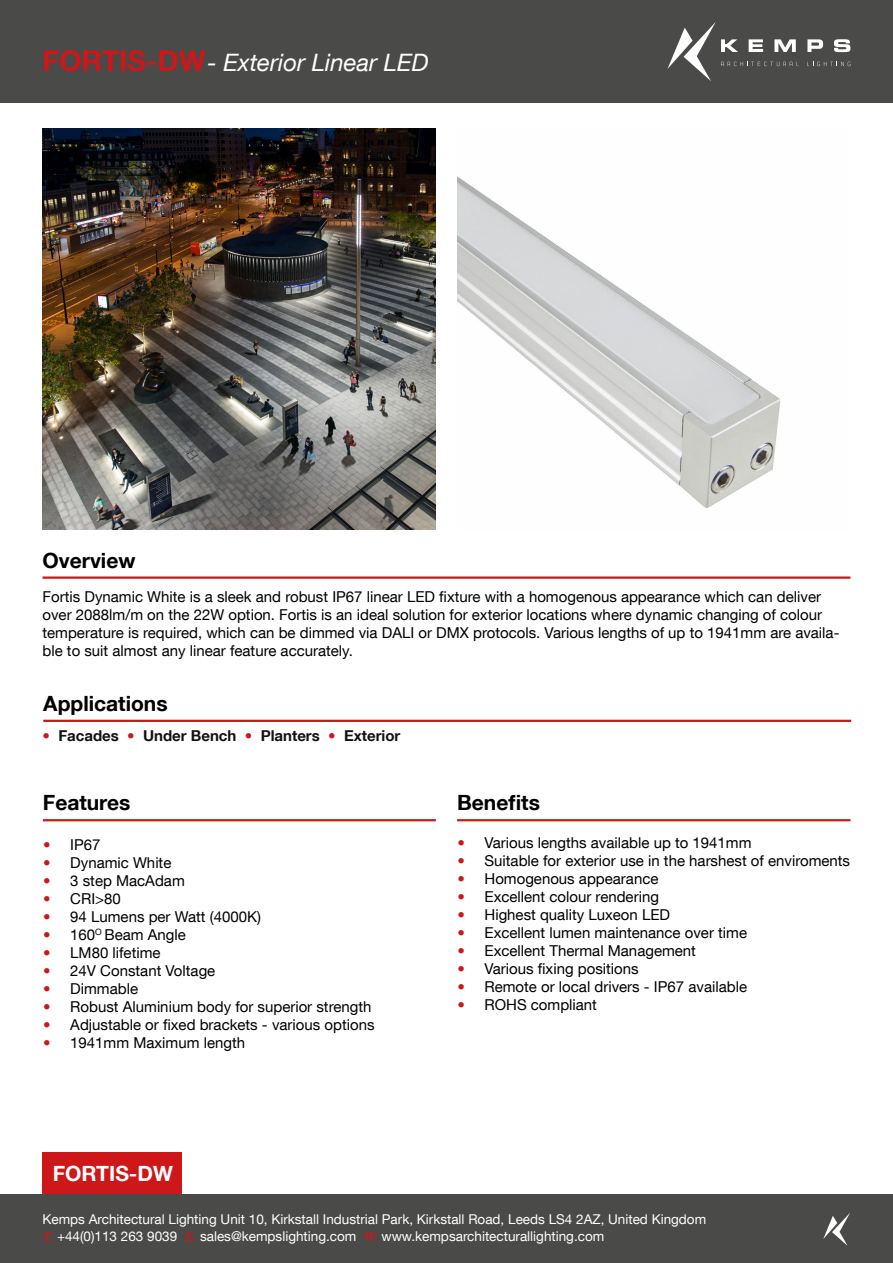
<style>
.page{position:relative;width:893px;height:1263px;background:#fff}
.page>*{position:absolute;margin:0;border:0;box-sizing:border-box;transform-origin:0 0}
.t1{font:italic 24px "Helvetica Neue LT Com";color:#fff}
.t2{font:700 21px "Helvetica Neue LT Com";color:#000}
.t3{font:700 21px "Helvetica Neue LT Com";color:#fff}
.t4{font:15px/18px "Helvetica Neue LT Com";color:#000}
.t5{font:700 15px "Helvetica Neue LT Com";color:#131313}
.t6{font:13.5px/16.2px "Helvetica Neue LT Com";color:#fff}
.s1{font-weight:700;font-style:normal;font-size:28.5px;color:#cd1719}
.s2{font-weight:400;color:#cd191c}
.s3{color:#cd191c}
.s4{color:#cd1719}
.s5{font-family:"Times New Roman";font-weight:700;font-style:italic;color:#cd1719}
</style>
<div class="page">
<div style="left:43px;top:1152px;width:139px;height:44px;background:#cd1719"></div>
<div style="left:0;top:0;width:893px;height:102px;background:#4a4a49"></div>
<div style="left:0;top:1194px;width:893px;height:69px;background:#4a4a49"></div>
<svg style="left:823px;top:1213px;width:27px;height:33px"></svg>
<svg style="left:807px;top:39px;width:16px;height:13px"></svg>
<svg style="left:834px;top:39px;width:16px;height:13px"></svg>
<svg style="left:667px;top:22px;width:131px;height:59px"></svg>
<svg style="left:807px;top:62px;width:43px;height:4px"></svg>
<hr style="left:43px;top:576px;width:807px;height:3px;background:#cd1719">
<hr style="left:43px;top:819px;width:393px;height:2px;background:#cd1719">
<hr style="left:457px;top:819px;width:393px;height:2px;background:#cd1719">
<img style="left:43px;top:129px;width:393px;height:401px">
<img style="left:457px;top:176px;width:324px;height:332px">
<hr style="left:43px;top:720px;width:808px;height:2px;background:#cd1719">
<h1 class="t1" style="left:43px;top:48px;width:388px"><span class="s1">FORTIS-DW</span>- Exterior Linear LED</h1>
<p class="t2" style="left:43px;top:547px;width:94px">Overview</p>
<p class="t4" style="left:43px;top:587px;width:798px">Fortis Dynamic White is a sleek and robust IP67 linear LED fixture with a homogenous appearance which can deliver over 2088lm/m on the 22W option. Fortis is an ideal solution for exterior locations where dynamic changing of colour temperature is required, which can be dimmed via DALI or DMX protocols. Various lengths of up to 1941mm are availa&shy;ble to suit almost any linear feature accurately.</p>
<p class="t2" style="left:43px;top:690px;width:126px">Applications</p>
<p class="t5" style="left:43px;top:726px;width:359px"><span class="s2">•</span> Facades <span class="s3">•</span> Under Bench <span class="s3">•</span> Planters <span class="s3">•</span> Exterior</p>
<p class="t2" style="left:43px;top:790px;width:89px">Features</p>
<p class="t4" style="left:43px;top:835px;width:59px"><span class="s4">•</span> IP67</p>
<p class="t4" style="left:43px;top:853px;width:130px"><span class="s4">•</span> Dynamic White</p>
<p class="t4" style="left:43px;top:871px;width:143px"><span class="s4">•</span> 3 step MacAdam</p>
<p class="t4" style="left:43px;top:889px;width:79px"><span class="s4">•</span> CRI&gt;80</p>
<p class="t4" style="left:43px;top:907px;width:219px"><span class="s4">•</span> 94 Lumens per Watt (4000K)</p>
<p class="t4" style="left:43px;top:925px;width:144px"><span class="s4">•</span> 160<sup>O</sup> Beam Angle</p>
<p class="t4" style="left:43px;top:943px;width:119px"><span class="s4">•</span> LM80 lifetime</p>
<p class="t4" style="left:43px;top:961px;width:174px"><span class="s4">•</span> 24V Constant Voltage</p>
<p class="t4" style="left:43px;top:979px;width:96px"><span class="s4">•</span> Dimmable</p>
<p class="t4" style="left:43px;top:997px;width:330px"><span class="s4">•</span> Robust Aluminium body for superior strength</p>
<p class="t4" style="left:43px;top:1015px;width:333px"><span class="s4">•</span> Adjustable or fixed brackets - various options</p>
<p class="t4" style="left:43px;top:1033px;width:203px"><span class="s4">•</span> 1941mm Maximum length</p>
<h2 class="t3" style="left:53px;top:1160px;width:122px">FORTIS-DW</h2>
<p class="t2" style="left:457px;top:790px;width:84px">Benefits</p>
<p class="t4" style="left:457px;top:833px;width:296px"><span class="s4">•</span> Various lengths available up to 1941mm</p>
<p class="t4" style="left:457px;top:851px;width:394px"><span class="s4">•</span> Suitable for exterior use in the harshest of enviroments</p>
<p class="t4" style="left:457px;top:869px;width:202px"><span class="s4">•</span> Homogenous appearance</p>
<p class="t4" style="left:457px;top:887px;width:203px"><span class="s4">•</span> Excellent colour rendering</p>
<p class="t4" style="left:457px;top:905px;width:214px"><span class="s4">•</span> Highest quality Luxeon LED</p>
<p class="t4" style="left:457px;top:923px;width:291px"><span class="s4">•</span> Excellent lumen maintenance over time</p>
<p class="t4" style="left:457px;top:941px;width:240px"><span class="s4">•</span> Excellent Thermal Management</p>
<p class="t4" style="left:457px;top:959px;width:183px"><span class="s4">•</span> Various fixing positions</p>
<p class="t4" style="left:457px;top:977px;width:291px"><span class="s4">•</span> Remote or local drivers - IP67 available</p>
<p class="t4" style="left:457px;top:995px;width:141px"><span class="s4">•</span> ROHS compliant</p>
<p class="t6" style="left:43px;top:1211px;width:665px">Kemps Architectural Lighting Unit 10, Kirkstall Industrial Park, Kirkstall Road, Leeds LS4 2AZ, United Kingdom<br><span class="s5">T.</span> +44(0)113 263 9039 <span class="s5">E.</span> sales@kempslighting.com <span class="s5">W.</span> www.kempsarchitecturallighting.com</p>
</div>
